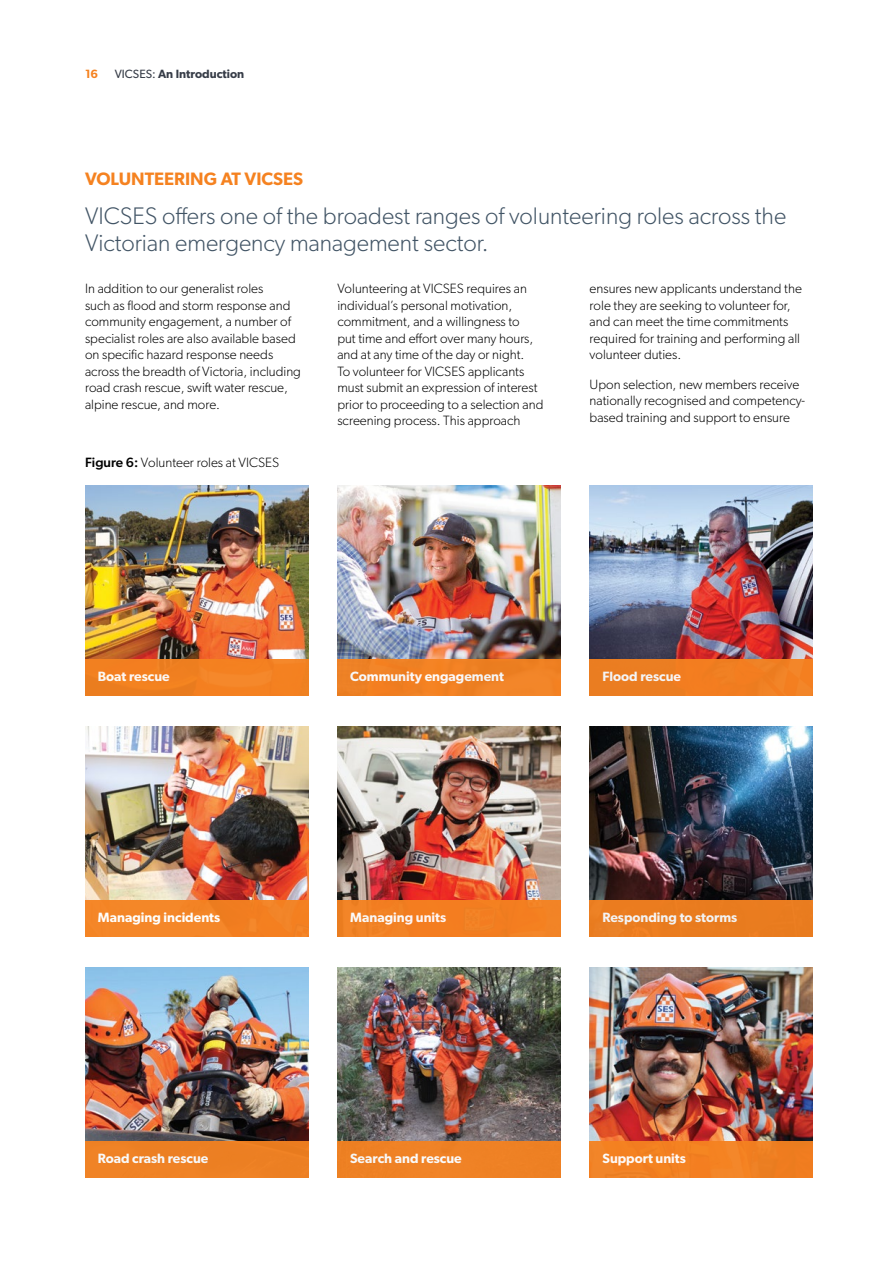
<style>
.page{position:relative;width:893px;height:1263px;background:#fff}
.page>*{position:absolute;margin:0;border:0;box-sizing:border-box;transform-origin:0 0}
.intro{font:300 24px/27px "Gibson";color:#415465}
.t1{font:600 18px "Gibson";color:#f58220}
.t2{font:300 13.5px/16.5px "Gibson";color:#000}
.t3{font:600 13.5px "Gibson";color:#fff}
.t4{font:600 12px "Gibson";color:#373d48}
.t5{font:600 12px "Gibson";color:#f58220}
.s1{font-weight:400}
.s2{font-weight:500}
</style>
<div class="page">
<img style="left:85px;top:967px;width:223px;height:174px">
<img style="left:85px;top:726px;width:223px;height:174px">
<img style="left:85px;top:485px;width:223px;height:174px">
<img style="left:337px;top:967px;width:224px;height:174px">
<img style="left:337px;top:726px;width:224px;height:174px">
<img style="left:337px;top:485px;width:224px;height:174px">
<img style="left:590px;top:967px;width:223px;height:174px">
<img style="left:590px;top:726px;width:223px;height:174px">
<img style="left:590px;top:485px;width:223px;height:174px">
<div style="left:85px;top:659px;width:223px;height:37px;background:#f58220"></div>
<div style="left:85px;top:900px;width:223px;height:37px;background:#f48628"></div>
<div style="left:85px;top:1141px;width:223px;height:37px;background:#ed8023"></div>
<div style="left:337px;top:659px;width:224px;height:37px;background:#f58220"></div>
<div style="left:337px;top:900px;width:224px;height:37px;background:#f58220"></div>
<div style="left:337px;top:1141px;width:224px;height:37px;background:#f58220"></div>
<div style="left:590px;top:659px;width:223px;height:37px;background:#f58220"></div>
<div style="left:590px;top:900px;width:223px;height:37px;background:#e97c1f"></div>
<div style="left:590px;top:1141px;width:223px;height:37px;background:#f58220"></div>
<p class="t5" style="left:85px;top:66px;width:15px">16</p>
<p class="t4" style="left:115px;top:66px;width:131px"><span class="s1">VICSES:</span> An Introduction</p>
<h2 class="t1" style="left:85px;top:168px;width:220px">VOLUNTEERING AT VICSES</h2>
<p class="intro" style="left:85px;top:202px;width:703px">VICSES offers one of the broadest ranges of volunteering roles across the<br>Victorian emergency management sector.</p>
<p class="t2" style="left:85px;top:280px;width:217px">In addition to our generalist roles<br>such as flood and storm response and community engagement, a number of specialist roles are also available based on specific hazard response needs across the breadth of Victoria, including road crash rescue, swift water rescue, alpine rescue, and more.</p>
<p class="t2" style="left:337px;top:280px;width:208px">Volunteering at VICSES requires an individual’s personal motivation, commitment, and a willingness to<br>put time and effort over many hours, and at any time of the day or night.<br>To volunteer for VICSES applicants must submit an expression of interest prior to proceeding to a selection and screening process. This approach</p>
<p class="t2" style="left:590px;top:280px;width:214px">ensures new applicants understand the role they are seeking to volunteer for, and can meet the time commitments required for training and performing all volunteer duties.</p>
<p class="t2" style="left:590px;top:375px;width:217px">Upon selection, new members receive nationally recognised and competency&shy;based training and support to ensure</p>
<p class="t2" style="left:85px;top:454px;width:196px"><span class="s2">Figure 6:</span> Volunteer roles at VICSES</p>
<p class="t3" style="left:98px;top:668px;width:73px">Boat rescue</p>
<p class="t3" style="left:350px;top:668px;width:155px">Community engagement</p>
<p class="t3" style="left:602px;top:668px;width:80px">Flood rescue</p>
<p class="t3" style="left:98px;top:909px;width:124px">Managing incidents</p>
<p class="t3" style="left:350px;top:909px;width:98px">Managing units</p>
<p class="t3" style="left:602px;top:909px;width:136px">Responding to storms</p>
<p class="t3" style="left:98px;top:1150px;width:112px">Road crash rescue</p>
<p class="t3" style="left:350px;top:1150px;width:113px">Search and rescue</p>
<p class="t3" style="left:602px;top:1150px;width:85px">Support units</p>
</div>
